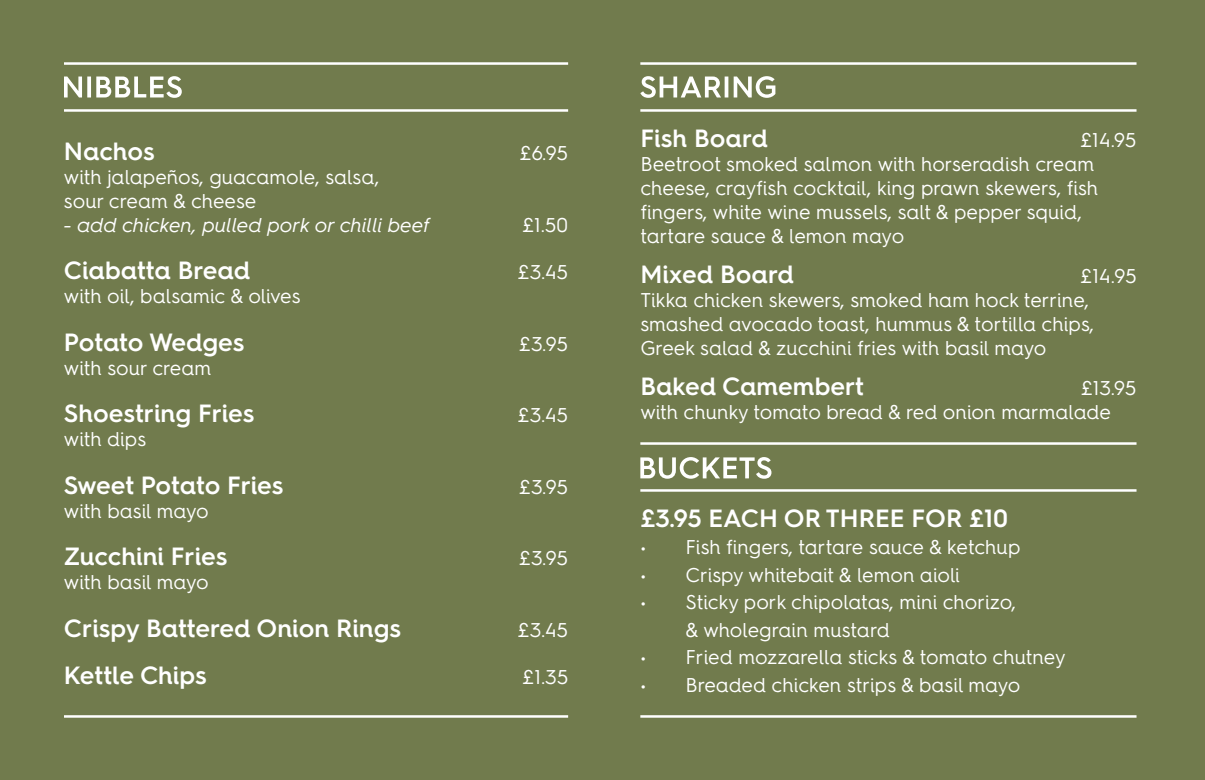
<style>
.page{position:relative;width:1205px;height:780px;background:#717b4d}
.page>*{position:absolute;margin:0;border:0;box-sizing:border-box;transform-origin:0 0}
.t1{font:600 25px "Hurme Geometric Sans 4";color:#fff}
.t2{font:20px/24px "Hurme Geometric Sans 4";color:#fff}
.t3{font:italic 20px "Hurme Geometric Sans 4";color:#fff}
</style>
<div class="page">
<hr style="left:64px;top:109px;width:504px;height:3px;background:#fff">
<hr style="left:64px;top:62px;width:504px;height:3px;background:#fff">
<svg style="left:64px;top:76px;width:118px;height:22px"></svg>
<hr style="left:64px;top:715px;width:504px;height:2px;background:#fff">
<hr style="left:640px;top:109px;width:496px;height:3px;background:#fff">
<hr style="left:640px;top:62px;width:496px;height:3px;background:#fff">
<svg style="left:640px;top:76px;width:135px;height:22px"></svg>
<hr style="left:640px;top:489px;width:496px;height:2px;background:#fff">
<hr style="left:640px;top:442px;width:496px;height:3px;background:#fff">
<svg style="left:640px;top:457px;width:131px;height:21px"></svg>
<hr style="left:640px;top:715px;width:496px;height:2px;background:#fff">
<p class="t1" style="left:64px;top:133px;width:92px">Nachos</p>
<p class="t2" style="left:520px;top:140px;width:50px">£6.95</p>
<p class="t2" style="left:64px;top:164px;width:317px">with jalapeños, guacamole, salsa, sour cream &amp; cheese</p>
<p class="t3" style="left:64px;top:210px;width:367px">- add chicken, pulled pork or chilli beef</p>
<p class="t2" style="left:522px;top:212px;width:48px">£1.50</p>
<p class="t1" style="left:64px;top:253px;width:188px">Ciabatta Bread</p>
<p class="t2" style="left:518px;top:259px;width:52px">£3.45</p>
<p class="t2" style="left:64px;top:283px;width:238px">with oil, balsamic &amp; olives</p>
<p class="t1" style="left:64px;top:324px;width:182px">Potato Wedges</p>
<p class="t2" style="left:519px;top:331px;width:51px">£3.95</p>
<p class="t2" style="left:64px;top:355px;width:149px">with sour cream</p>
<p class="t1" style="left:64px;top:396px;width:192px">Shoestring Fries</p>
<p class="t2" style="left:518px;top:402px;width:52px">£3.45</p>
<p class="t2" style="left:64px;top:426px;width:84px">with dips</p>
<p class="t1" style="left:64px;top:467px;width:221px">Sweet Potato Fries</p>
<p class="t2" style="left:519px;top:474px;width:51px">£3.95</p>
<p class="t2" style="left:64px;top:498px;width:146px">with basil mayo</p>
<p class="t1" style="left:64px;top:539px;width:165px">Zucchini Fries</p>
<p class="t2" style="left:519px;top:545px;width:51px">£3.95</p>
<p class="t2" style="left:64px;top:569px;width:146px">with basil mayo</p>
<p class="t1" style="left:64px;top:610px;width:339px">Crispy Battered Onion Rings</p>
<p class="t2" style="left:518px;top:617px;width:52px">£3.45</p>
<p class="t1" style="left:64px;top:658px;width:144px">Kettle Chips</p>
<p class="t2" style="left:522px;top:664px;width:48px">£1.35</p>
<p class="t1" style="left:640px;top:120px;width:129px">Fish Board</p>
<p class="t2" style="left:640px;top:127px;width:498px;text-indent:440px">£14.95<br>Beetroot smoked salmon with horseradish cream cheese, crayfish cocktail, king prawn skewers, fish fingers, white wine mussels, salt &amp; pepper squid, tartare sauce &amp; lemon mayo</p>
<p class="t1" style="left:640px;top:256px;width:155px">Mixed Board</p>
<p class="t2" style="left:640px;top:263px;width:498px;text-indent:440px">£14.95<br>Tikka chicken skewers, smoked ham hock terrine, smashed avocado toast, hummus &amp; tortilla chips, Greek salad &amp; zucchini fries with basil mayo</p>
<p class="t1" style="left:640px;top:368px;width:225px">Baked Camembert</p>
<p class="t2" style="left:640px;top:375px;width:498px;text-indent:440px">£13.95 with chunky tomato bread &amp; red onion marmalade</p>
<p class="t1" style="left:640px;top:500px;width:369px">£3.95 EACH OR THREE FOR £10</p>
<p class="t2" style="left:640px;top:534px;width:382px">• Fish fingers, tartare sauce &amp; ketchup</p>
<p class="t2" style="left:640px;top:562px;width:321px">• Crispy whitebait &amp; lemon aioli</p>
<p class="t2" style="left:685px;top:588px;width:332px;line-height:27.5px;text-indent:-45px">• Sticky pork chipolatas, mini chorizo, &amp; wholegrain mustard</p>
<p class="t2" style="left:640px;top:644px;width:427px">• Fried mozzarella sticks &amp; tomato chutney</p>
<p class="t2" style="left:640px;top:672px;width:382px">• Breaded chicken strips &amp; basil mayo</p>
</div>
